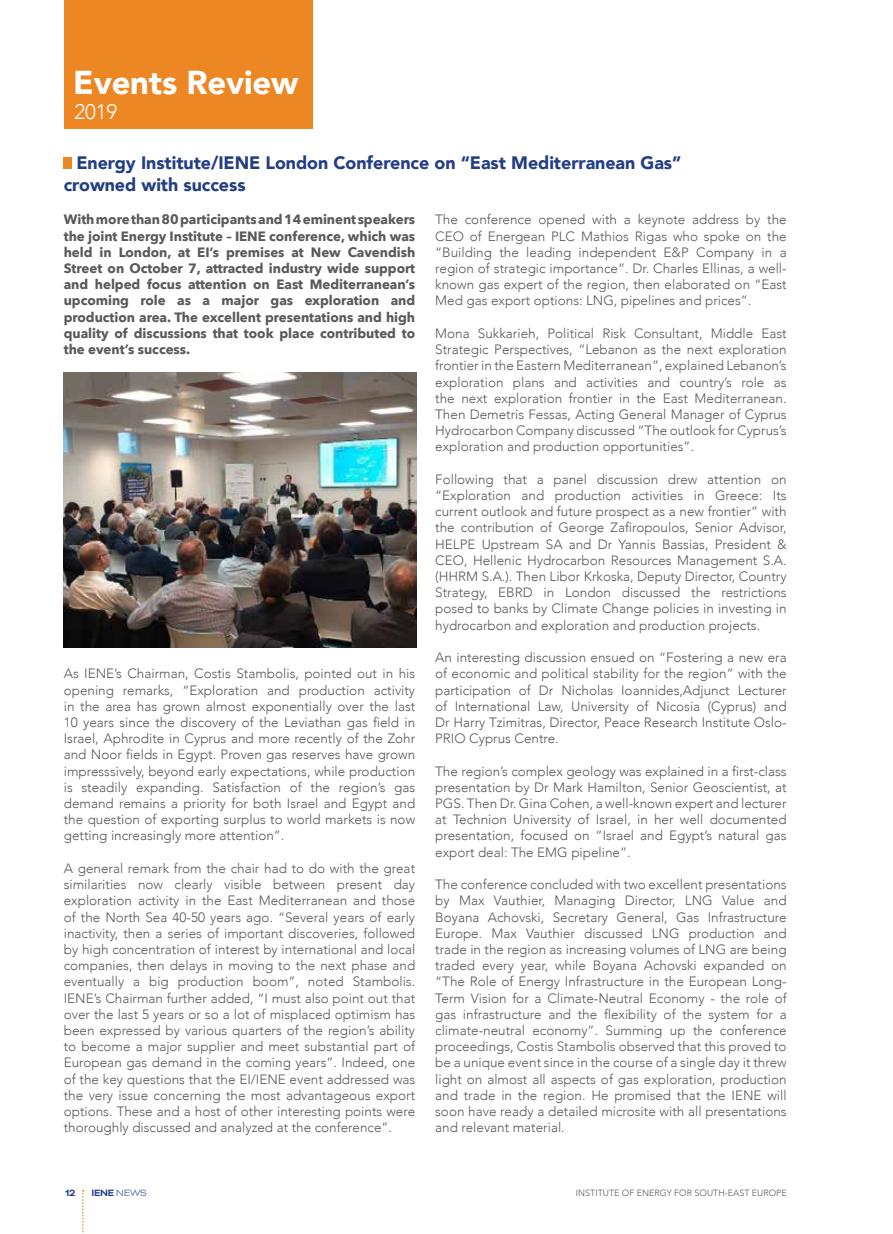
<style>
.page{position:relative;width:893px;height:1234px;background:#fff}
.page>*{position:absolute;margin:0;border:0;box-sizing:border-box;transform-origin:0 0}
.t1{font:900 33px "Avenir";letter-spacing:-.005em;color:#fff}
.t2{font:300 21px "Avenir";color:#fff}
.t3{font:900 18px/21.6px "Avenir";letter-spacing:-.005em;color:#233e85}
.t4{font:300 13.5px/16.2px "Avenir";color:#58595b;text-align:justify}
.t5{font:700 13.5px/16.2px "Avenir Next";letter-spacing:-.005em;color:#58595b;text-align:justify}
.t6{font:700 10.5px "Bicyclette";letter-spacing:-.03em;color:#233e85}
.t7{font:300 9px "Avenir";color:#58595b}
.s1{font-weight:300}
</style>
<div class="page">
<svg style="left:82px;top:1190px;width:2px;height:44px"></svg>
<div style="left:64px;top:0;width:249px;height:128px;background:#ec8723"></div>
<div style="left:64px;top:158px;width:8px;height:11px;background:#ec8723"></div>
<img style="left:64px;top:372px;width:353px;height:275px">
<h1 class="t1" style="left:73px;top:54px;width:226px">Events Review</h1>
<h2 class="t2" style="left:74px;top:99px;width:44px">2019</h2>
<h3 class="t3" style="left:64px;top:151px;width:619px;text-indent:13px">Energy Institute/IENE London Conference on “East Mediterranean Gas” crowned with success</h3>
<p class="t4" style="left:435px;top:211px;width:353px">The conference opened with a keynote address by the CEO of Energean PLC Mathios Rigas who spoke on the “Building the leading independent E&amp;P Company in a region of strategic importance”. Dr. Charles Ellinas, a well&shy;known gas expert of the region, then elaborated on “East Med gas export options: LNG, pipelines and prices”.</p>
<p class="t4" style="left:435px;top:325px;width:353px">Mona Sukkarieh, Political Risk Consultant, Middle East Strategic Perspectives, “Lebanon as the next exploration frontier in the Eastern Mediterranean”, explained Lebanon’s exploration plans and activities and country’s role as the next exploration frontier in the East Mediterranean.<br>Then Demetris Fessas, Acting General Manager of Cyprus Hydrocarbon Company discussed “The outlook for Cyprus’s exploration and production opportunities”.</p>
<p class="t4" style="left:435px;top:471px;width:353px">Following that a panel discussion drew attention on “Exploration and production activities in Greece: Its current outlook and future prospect as a new frontier” with the contribution of George Zafiropoulos, Senior Advisor, HELPE Upstream SA and Dr Yannis Bassias, President &amp; CEO, Hellenic Hydrocarbon Resources Management S.A. (HHRM S.A.). Then Libor Krkoska, Deputy Director, Country Strategy, EBRD in London discussed the restrictions posed to banks by Climate Change policies in investing in hydrocarbon and exploration and production projects.</p>
<p class="t4" style="left:435px;top:649px;width:353px">An interesting discussion ensued on “Fostering a new era of economic and political stability for the region” with the participation of Dr Nicholas Ioannides,Adjunct Lecturer of International Law, University of Nicosia (Cyprus) and Dr Harry Tzimitras, Director, Peace Research Institute Oslo-PRIO Cyprus Centre.</p>
<p class="t4" style="left:435px;top:762px;width:353px">The region’s complex geology was explained in a first-class presentation by Dr Mark Hamilton, Senior Geoscientist, at PGS. Then Dr. Gina Cohen, a well-known expert and lecturer at Technion University of Israel, in her well documented presentation, focused on “Israel and Egypt’s natural gas export deal: The EMG pipeline”.</p>
<p class="t4" style="left:435px;top:876px;width:353px">The conference concluded with two excellent presentations by Max Vauthier, Managing Director, LNG Value and Boyana Achovski, Secretary General, Gas Infrastructure Europe. Max Vauthier discussed LNG production and trade in the region as increasing volumes of LNG are being traded every year, while Boyana Achovski expanded on “The Role of Energy Infrastructure in the European Long-Term Vision for a Climate-Neutral Economy - the role of gas infrastructure and the flexibility of the system for a climate-neutral economy”. Summing up the conference proceedings, Costis Stambolis observed that this proved to be a unique event since in the course of a single day it threw light on almost all aspects of gas exploration, production and trade in the region. He promised that the IENE will soon have ready a detailed microsite with all presentations and relevant material.</p>
<p class="t5" style="left:64px;top:211px;width:353px">With more than 80 participants and 14 eminent speakers the joint Energy Institute – IENE conference, which was held in London, at EI’s premises at New Cavendish Street on October 7, attracted industry wide support and helped focus attention on East Mediterranean’s upcoming role as a major gas exploration and production area. The excellent presentations and high quality of discussions that took place contributed to the event’s success.</p>
<p class="t4" style="left:64px;top:665px;width:353px">As IENE’s Chairman, Costis Stambolis, pointed out in his opening remarks, “Exploration and production activity in the area has grown almost exponentially over the last 10 years since the discovery of the Leviathan gas field in Israel, Aphrodite in Cyprus and more recently of the Zohr and Noor fields in Egypt. Proven gas reserves have grown impresssively, beyond early expectations, while production is steadily expanding. Satisfaction of the region’s gas demand remains a priority for both Israel and Egypt and the question of exporting surplus to world markets is now getting increasingly more attention”.</p>
<p class="t4" style="left:64px;top:859px;width:353px">A general remark from the chair had to do with the great similarities now clearly visible between present day exploration activity in the East Mediterranean and those of the North Sea 40-50 years ago. “Several years of early inactivity, then a series of important discoveries, followed by high concentration of interest by international and local companies, then delays in moving to the next phase and eventually a big production boom”, noted Stambolis.<br>IENE’s Chairman further added, “I must also point out that over the last 5 years or so a lot of misplaced optimism has been expressed by various quarters of the region’s ability to become a major supplier and meet substantial part of European gas demand in the coming years”. Indeed, one of the key questions that the EI/IENE event addressed was the very issue concerning the most advantageous export options. These and a host of other interesting points were thoroughly discussed and analyzed at the conference”.</p>
<p class="t6" style="left:65px;top:1186px;width:12px">12</p>
<p class="t6" style="left:92px;top:1186px;width:57px">IENE <span class="s1">NEWS</span></p>
<p class="t7" style="left:576px;top:1187px;width:212px">INSTITUTE OF ENERGY FOR SOUTH-EAST EUROPE</p>
</div>
